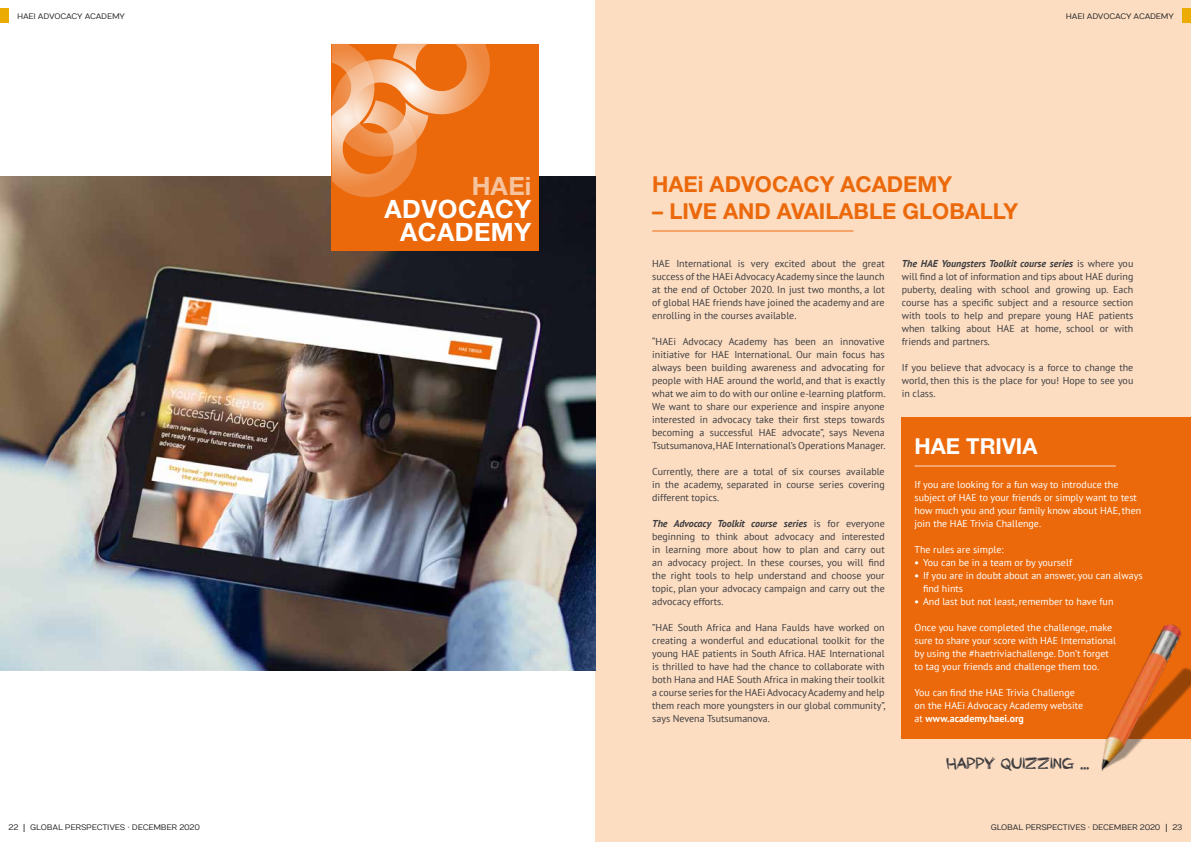
<style>
.page{position:relative;width:1191px;height:842px;background:#fff}
.page>*{position:absolute;margin:0;border:0;box-sizing:border-box;transform-origin:0 0}
.t1{font:30px "My Grandpas Farm";color:#3e3d40}
.t2{font:700 25.3px/23.2px "Helvetica Neue";letter-spacing:.02em;color:#fff;text-align:right}
.t3{font:700 22px "Helvetica Neue";color:#eb690b}
.t4{font:700 22px "Helvetica Neue";color:#fff}
.t5{font:10px/13px "PT Sans";color:#3e3d40;text-align:justify}
.t6{font:10px/13px "PT Sans";color:#fff}
.t7{font:8px "Numans";letter-spacing:-.02em;color:#282829}
.s1{font-weight:700;font-style:italic}
.s2{font-weight:700}
</style>
<div class="page">
<div style="left:595px;top:0;width:596px;height:842px;background:#fcddc2"></div>
<img style="left:0;top:176px;width:595px;height:494px">
<hr style="left:652px;top:230px;width:201px;height:2px;background:#f4a36b">
<div style="left:332px;top:44px;width:207px;height:207px;background:#eb690b"></div>
<svg style="left:332px;top:163px;width:83px;height:34px"></svg>
<svg style="left:332px;top:44px;width:158px;height:119px"></svg>
<div style="left:901px;top:417px;width:290px;height:321px;background:#eb690b"></div>
<img style="left:1082px;top:624px;width:109px;height:147px">
<div style="left:1182px;top:9px;width:9px;height:14px;background:#ebab02"></div>
<div style="left:0;top:9px;width:9px;height:14px;background:#ebab02"></div>
<hr style="left:914px;top:465px;width:201px;height:2px;background:#f4a36b">
<p class="t7" style="left:17px;top:12px;width:109px">HAEI ADVOCACY ACADEMY</p>
<p class="t7" style="left:1066px;top:12px;width:109px">HAEI ADVOCACY ACADEMY</p>
<h2 class="t2" style="left:384px;top:174px;width:148px">HAEi<br>ADVOCACY<br>ACADEMY</h2>
<h3 class="t3" style="left:652px;top:171px;width:301px">HAEi ADVOCACY ACADEMY</h3>
<h3 class="t3" style="left:652px;top:197px;width:367px">– LIVE AND AVAILABLE GLOBALLY</h3>
<p class="t5" style="left:652px;top:257px;width:234px">HAE International is very excited about the great success of the HAEi Advocacy Academy since the launch at the end of October 2020. In just two months, a lot of global HAE friends have joined the academy and are enrolling in the courses available.</p>
<p class="t5" style="left:652px;top:335px;width:235px">“HAEi Advocacy Academy has been an innovative initiative for HAE International. Our main focus has always been building awareness and advocating for people with HAE around the world, and that is exactly what we aim to do with our online e-learning platform.<br>We want to share our experience and inspire anyone interested in advocacy take their first steps towards becoming a successful HAE advocate”, says Nevena Tsutsumanova, HAE International’s Operations Manager.</p>
<p class="t5" style="left:652px;top:465px;width:234px">Currently, there are a total of six courses available in the academy, separated in course series covering different topics.</p>
<p class="t5" style="left:652px;top:517px;width:234px"><span class="s1">The Advocacy Toolkit course series</span> is for everyone beginning to think about advocacy and interested in learning more about how to plan and carry out an advocacy project. In these courses, you will find the right tools to help understand and choose your topic, plan your advocacy campaign and carry out the advocacy efforts.</p>
<p class="t5" style="left:652px;top:621px;width:235px">”HAE South Africa and Hana Faulds have worked on creating a wonderful and educational toolkit for the young HAE patients in South Africa. HAE International is thrilled to have had the chance to collaborate with both Hana and HAE South Africa in making their toolkit a course series for the HAEi Advocacy Academy and help them reach more youngsters in our global community”, says Nevena Tsutsumanova.</p>
<p class="t5" style="left:901px;top:257px;width:233px"><span class="s1">The HAE Youngsters Toolkit course series</span> is where you will find a lot of information and tips about HAE during puberty, dealing with school and growing up. Each course has a specific subject and a resource section with tools to help and prepare young HAE patients when talking about HAE at home, school or with friends and partners.</p>
<p class="t5" style="left:901px;top:361px;width:233px">If you believe that advocacy is a force to change the world, then this is the place for you! Hope to see you in class.</p>
<h3 class="t4" style="left:914px;top:432px;width:124px">HAE TRIVIA</h3>
<p class="t6" style="left:914px;top:478px;width:228px">If you are looking for a fun way to introduce the subject of HAE to your friends or simply want to test how much you and your family know about HAE, then join the HAE Trivia Challenge.</p>
<p class="t6" style="left:914px;top:543px;width:91px">The rules are simple:</p>
<p class="t6" style="left:914px;top:556px;width:159px"><span class="s2">•</span> You can be in a team or by yourself</p>
<p class="t6" style="left:923px;top:569px;width:221px;text-indent:-8px"><span class="s2">•</span> If you are in doubt about an answer, you can always find hints</p>
<p class="t6" style="left:914px;top:595px;width:200px"><span class="s2">•</span> And last but not least, remember to have fun</p>
<p class="t6" style="left:914px;top:621px;width:203px">Once you have completed the challenge, make sure to share your score with HAE International by using the #haetriviachallenge. Don’t forget to tag your friends and challenge them too.</p>
<p class="t6" style="left:914px;top:686px;width:170px">You can find the HAE Trivia Challenge on the HAEi Advocacy Academy website at <span class="s2">www.academy.haei.org</span></p>
<h1 class="t1" style="left:946px;top:741px;width:144px">happy quizzing ...</h1>
<p class="t7" style="left:9px;top:822px;width:193px">22 ⎮ GLOBAL PERSPECTIVES · DECEMBER 2020</p>
<p class="t7" style="left:990px;top:822px;width:193px">GLOBAL PERSPECTIVES · DECEMBER 2020 ⎮ 23</p>
</div>
